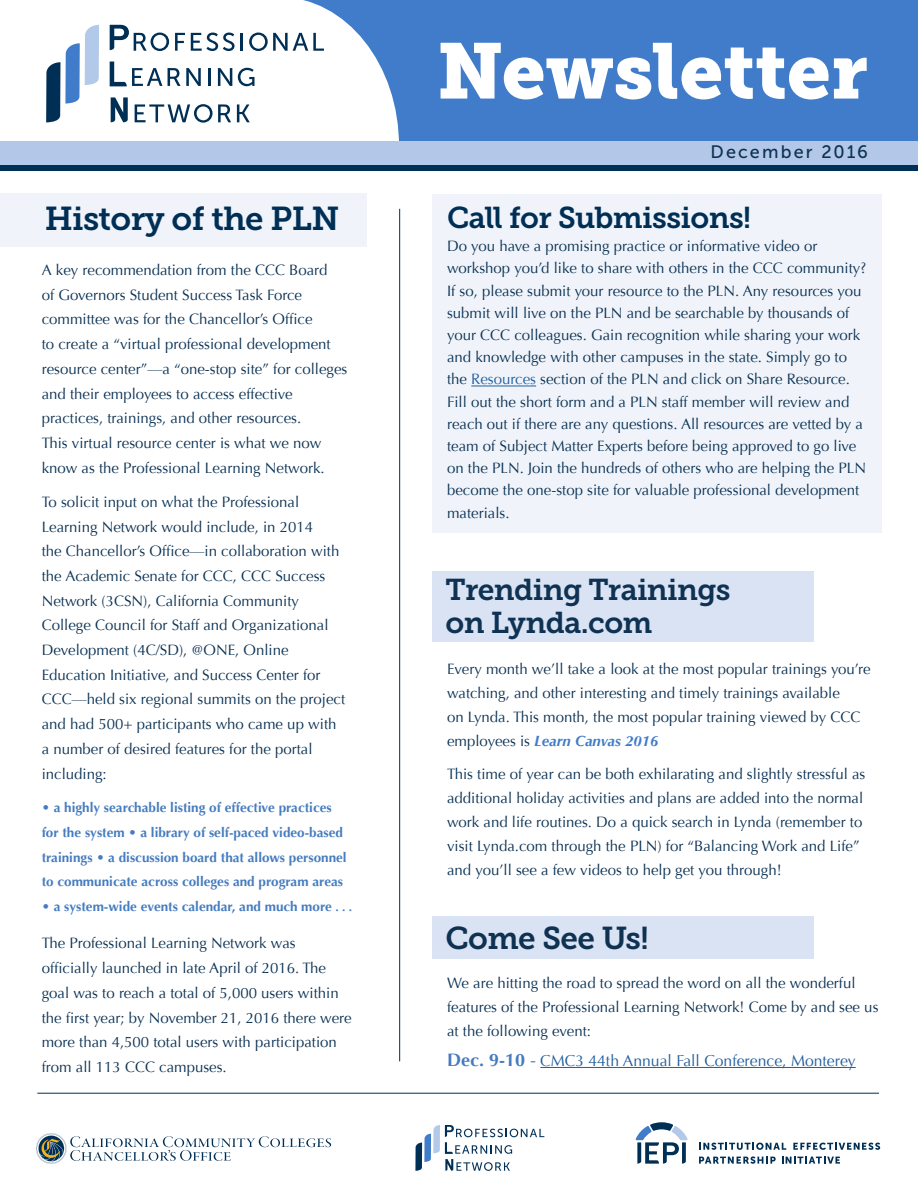
<style>
.page{position:relative;width:918px;height:1188px;background:#fff}
.page>*{position:absolute;margin:0;border:0;box-sizing:border-box;transform-origin:0 0}
.t1{font:78px "Museo Slab 900";color:#fff}
.t2{font:33px "Museo Slab 700";letter-spacing:-.02em;color:#002f56}
.t3{font:31.5px "Museo Slab 700";letter-spacing:-.02em;color:#0f3253}
.t4{font:30px/33px "Museo Slab 700";letter-spacing:-.02em;color:#0f3253}
.t5{font:30px "Museo Slab 700";letter-spacing:-.02em;color:#002f56}
.t6{font:18px "Museo Sans 500";letter-spacing:.12em;color:#0b3254}
.t7{font:15.75px "Optima";color:#215e9e}
.t8{font:15px/24.8px "Optima";color:#0b3254}
.t9{font:700 13.5px/24.8px "Optima";color:#457cbf}
.s1{font-size:12px}
.s2{color:#215e9e}
.s3{font-weight:700;font-style:italic;color:#407cc9}
.s4{font-weight:700;font-size:18px;color:#457cbf}
.s5{font-size:18px;color:#457cbf}
</style>
<div class="page">
<div style="left:0;top:147px;width:918px;height:23px;background:linear-gradient(to right,#002f56,#002f56)"></div>
<div style="left:0;top:0;width:918px;height:164px;background:#407cc9"></div>
<div style="left:432px;top:571px;width:382px;height:71px;background:#d9e3f3"></div>
<div style="left:432px;top:916px;width:382px;height:43px;background:#d9e3f3"></div>
<svg style="left:415px;top:1125px;width:129px;height:46px"></svg>
<div style="left:432px;top:194px;width:450px;height:339px;background:#f0f4fa"></div>
<hr style="left:540px;top:1067px;width:316px;height:1px;background:#215e9e">
<svg style="left:36px;top:1133px;width:295px;height:31px"></svg>
<hr style="left:37px;top:1093px;width:842px;height:1px;background:#002f56">
<hr style="left:399px;top:209px;width:1px;height:852px;background:#002f56">
<svg style="left:635px;top:1122px;width:53px;height:42px"></svg>
<svg style="left:699px;top:1143px;width:87px;height:7px"></svg>
<svg style="left:793px;top:1143px;width:87px;height:7px"></svg>
<svg style="left:699px;top:1156px;width:77px;height:8px"></svg>
<svg style="left:782px;top:1157px;width:58px;height:7px"></svg>
<svg style="left:0;top:0;width:399px;height:141px;background:#eef3fa"></svg>
<svg style="left:111px;top:97px;width:17px;height:25px"></svg>
<svg style="left:46px;top:25px;width:53px;height:97px;background:#aec2d9"></svg>
<svg style="left:110px;top:25px;width:59px;height:26px;background:#b0beca"></svg>
<svg style="left:175px;top:33px;width:10px;height:18px"></svg>
<svg style="left:191px;top:33px;width:44px;height:18px"></svg>
<svg style="left:241px;top:33px;width:2px;height:18px"></svg>
<svg style="left:249px;top:33px;width:75px;height:18px"></svg>
<svg style="left:110px;top:62px;width:52px;height:24px"></svg>
<svg style="left:168px;top:68px;width:33px;height:18px"></svg>
<hr style="left:208px;top:68px;width:3px;height:18px;background:#002f56">
<svg style="left:218px;top:68px;width:14px;height:18px"></svg>
<svg style="left:238px;top:68px;width:17px;height:18px"></svg>
<svg style="left:135px;top:104px;width:96px;height:19px;background:#b0bfcb"></svg>
<svg style="left:237px;top:104px;width:13px;height:18px"></svg>
<div style="left:0;top:141px;width:918px;height:23px;background:#b3c8e8"></div>
<hr style="left:471px;top:386px;width:65px;height:1px;background:#215e9e">
<div style="left:0;top:193px;width:367px;height:54px;background:#f0f4fa"></div>
<h2 class="t2" style="left:45px;top:200px;width:296px">History of the PLN</h2>
<p class="t8" style="left:42px;top:258px;width:307px">A key recommendation from the CCC Board<br>of Governors Student Success Task Force committee was for the Chancellor’s Office<br>to create a “virtual professional development resource center”—a “one-stop site” for colleges and their employees to access effective practices, trainings, and other resources.<br>This virtual resource center is what we now know as the Professional Learning Network.</p>
<p class="t8" style="left:42px;top:490px;width:305px">To solicit input on what the Professional Learning Network would include, in 2014<br>the Chancellor’s Office—in collaboration with the Academic Senate for CCC, CCC Success Network (3CSN), California Community College Council for Staff and Organizational Development (4C/SD), @ONE, Online Education Initiative, and Success Center for CCC—held six regional summits on the project and had 500+ participants who came up with a number of desired features for the portal including:</p>
<p class="t9" style="left:42px;top:796px;width:306px">• a highly searchable listing of effective practices for the system • a library of self-paced video-based trainings • a discussion board that allows personnel to communicate across colleges and program areas</p>
<p class="t9" style="left:42px;top:894px;width:312px">• a system-wide events calendar, and much more <span class="s1">. . .</span></p>
<p class="t8" style="left:42px;top:931px;width:312px">The Professional Learning Network was officially launched in late April of 2016. The goal was to reach a total of 5,000 users within the first year; by November 21, 2016 there were more than 4,500 total users with participation from all 113 CCC campuses.</p>
<h1 class="t1" style="left:437px;top:26px;width:433px">Newsletter</h1>
<p class="t6" style="left:711px;top:141px;width:159px">December 2016</p>
<h3 class="t5" style="left:447px;top:200px;width:306px">Call for Submissions!</h3>
<p class="t8" style="left:447px;top:235px;width:421px;line-height:22.2px">Do you have a promising practice or informative video or workshop you’d like to share with others in the CCC community?<br>If so, please submit your resource to the PLN. Any resources you submit will live on the PLN and be searchable by thousands of your CCC colleagues. Gain recognition while sharing your work and knowledge with other campuses in the state. Simply go to the <span class="s2">Resources</span> section of the PLN and click on Share Resource.<br>Fill out the short form and a PLN staff member will review and reach out if there are any questions. All resources are vetted by a team of Subject Matter Experts before being approved to go live on the PLN. Join the hundreds of others who are helping the PLN become the one-stop site for valuable professional development materials.</p>
<h3 class="t4" style="left:445px;top:573px;width:287px">Trending Trainings on Lynda.com</h3>
<p class="t8" style="left:447px;top:657px;width:425px;line-height:24px">Every month we’ll take a look at the most popular trainings you’re watching, and other interesting and timely trainings available<br>on Lynda. This month, the most popular training viewed by CCC employees is <span class="s3">Learn Canvas 2016</span></p>
<p class="t8" style="left:447px;top:762px;width:420px;line-height:24px">This time of year can be both exhilarating and slightly stressful as additional holiday activities and plans are added into the normal work and life routines. Do a quick search in Lynda (remember to visit Lynda.com through the PLN) for “Balancing Work and Life” and you’ll see a few videos to help get you through!</p>
<h3 class="t3" style="left:445px;top:921px;width:205px">Come See Us!</h3>
<p class="t8" style="left:447px;top:971px;width:433px;line-height:24px">We are hitting the road to spread the word on all the wonderful features of the Professional Learning Network! Come by and see us at the following event:</p>
<p class="t7" style="left:447px;top:1051px;width:410px"><span class="s4">Dec. 9-10</span> <span class="s5">-</span> CMC3 44th Annual Fall Conference, Monterey</p>
</div>
